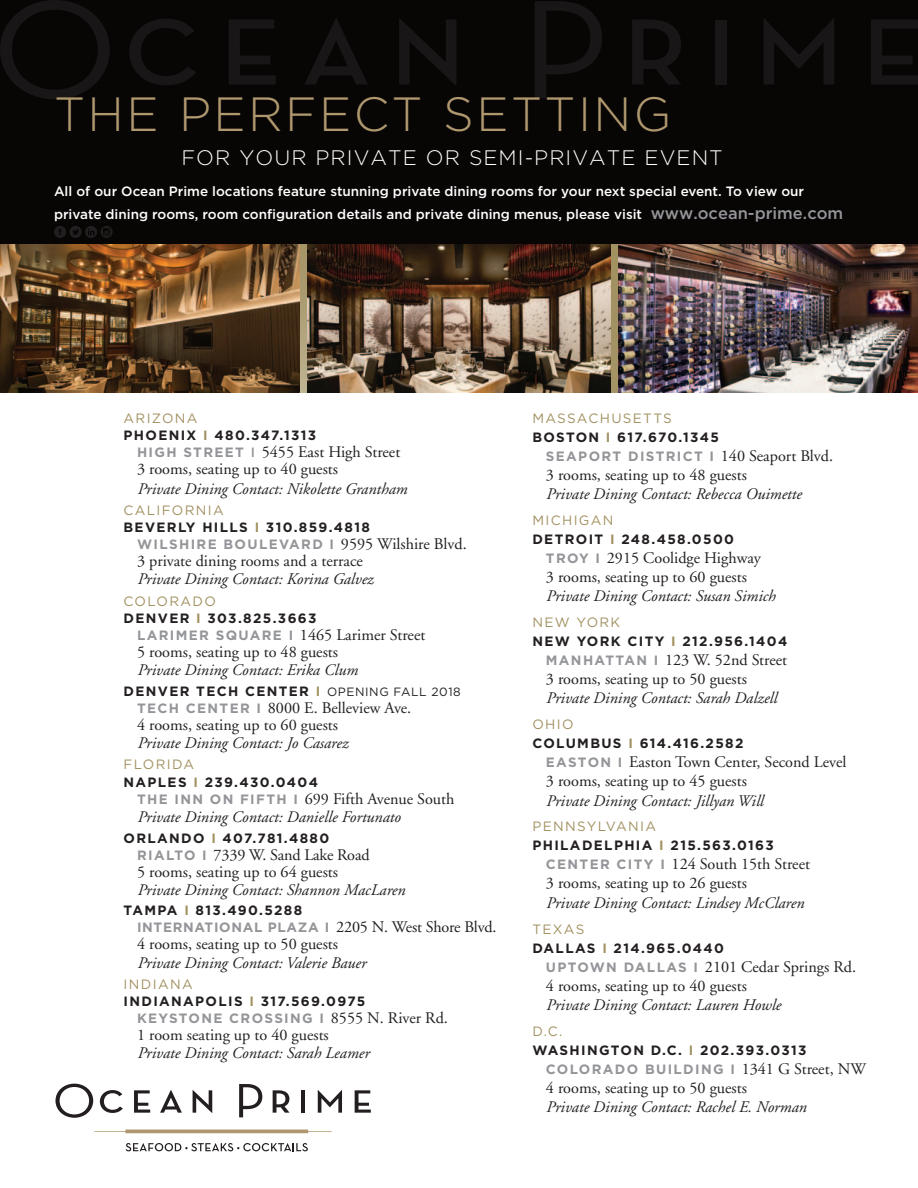
<style>
.page{position:relative;width:918px;height:1188px;background:#fff}
.page>*{position:absolute;margin:0;border:0;box-sizing:border-box;transform-origin:0 0}
.t1{font:300 48px "Gotham";letter-spacing:.05em;color:#af986e}
.t2{font:300 21px "Gotham";letter-spacing:.05em;color:#fff}
.t3{font:16.2px/17.1px "Adobe Garamond";color:#231f20}
.t4{font:italic 16.2px "Adobe Garamond";color:#231f20}
.t5{font:700 13.5px/17.1px "Gotham";letter-spacing:.1em;color:#231f20}
.t6{font:500 13.5px "Gotham";color:#fff}
.t7{font:13.5px "Gotham";letter-spacing:.1em;color:#a29161}
.s1{font-size:16.5px;color:#949599}
.s2{color:#a29161}
.s3{font-family:"Gotham";font-weight:700;font-size:13.5px;color:#949599}
.s4{font-family:"Gotham";font-weight:500;font-size:13.5px;color:#949599}
.s5{color:#949599}
.s6{font-family:"Adobe Garamond";font-weight:400;font-size:16.2px}
.s7{font-weight:400;font-size:12px}
</style>
<div class="page">
<div style="left:0;top:0;width:918px;height:362px;background:#080505"></div>
<svg style="left:0;top:0;width:110px;height:99px"></svg>
<svg style="left:129px;top:19px;width:67px;height:66px"></svg>
<svg style="left:229px;top:20px;width:47px;height:64px"></svg>
<svg style="left:305px;top:19px;width:62px;height:65px"></svg>
<svg style="left:399px;top:19px;width:57px;height:66px"></svg>
<svg style="left:535px;top:1px;width:67px;height:97px"></svg>
<svg style="left:632px;top:20px;width:49px;height:64px"></svg>
<div style="left:715px;top:20px;width:12px;height:64px;background:#181616"></div>
<svg style="left:764px;top:19px;width:70px;height:65px"></svg>
<svg style="left:871px;top:20px;width:47px;height:64px"></svg>
<svg style="left:54px;top:226px;width:59px;height:12px"></svg>
<img style="left:618px;top:244px;width:300px;height:149px">
<img style="left:0;top:244px;width:300px;height:149px">
<img style="left:308px;top:244px;width:302px;height:149px">
<svg style="left:94px;top:1130px;width:238px;height:3px"></svg>
<svg style="left:55px;top:1084px;width:38px;height:34px"></svg>
<svg style="left:100px;top:1090px;width:23px;height:23px"></svg>
<svg style="left:134px;top:1090px;width:16px;height:23px"></svg>
<svg style="left:160px;top:1090px;width:22px;height:23px"></svg>
<svg style="left:193px;top:1090px;width:19px;height:23px"></svg>
<svg style="left:239px;top:1084px;width:23px;height:33px"></svg>
<svg style="left:273px;top:1090px;width:17px;height:23px"></svg>
<hr style="left:301px;top:1090px;width:4px;height:23px;background:#231f20">
<svg style="left:318px;top:1090px;width:24px;height:23px"></svg>
<svg style="left:355px;top:1090px;width:16px;height:23px"></svg>
<svg style="left:126px;top:1143px;width:182px;height:8px"></svg>
<h1 class="t1" style="left:54px;top:88px;width:619px">THE PERFECT SETTING</h1>
<h2 class="t2" style="left:181px;top:146px;width:543px">FOR YOUR PRIVATE OR SEMI-PRIVATE EVENT</h2>
<p class="t6" style="left:54px;top:184px;width:752px">All of our Ocean Prime locations feature stunning private dining rooms for your next special event. To view our</p>
<p class="t6" style="left:54px;top:207px;width:791px">private dining rooms, room confguration details and private dining menus, please visit <span class="s1">www.ocean-prime.com</span></p>
<p class="t7" style="left:124px;top:410px;width:76px">ARIZONA</p>
<p class="t5" style="left:124px;top:426px;width:194px">PHOENIX <span class="s2">I</span> 480.347.1313</p>
<p class="t3" style="left:137px;top:444px;width:265px"><span class="s3">HIGH STREET</span> <span class="s4">I</span> 5455 East High Street<br>3 rooms, seating up to 40 guests</p>
<p class="t4" style="left:137px;top:480px;width:272px">Private Dining Contact: Nikolette Grantham</p>
<p class="t7" style="left:124px;top:503px;width:102px">CALIFORNIA</p>
<p class="t5" style="left:137px;top:518px;width:331px;text-indent:-14px">BEVERLY HILLS <span class="s2">I</span> 310.859.4818<br><span class="s5">WILSHIRE BOULEVARD I</span> <span class="s6">9595 Wilshire Blvd.</span></p>
<p class="t3" style="left:137px;top:553px;width:227px">3 private dining rooms and a terrace</p>
<p class="t4" style="left:137px;top:571px;width:238px">Private Dining Contact: Korina Galvez</p>
<p class="t7" style="left:124px;top:594px;width:94px">COLORADO</p>
<p class="t5" style="left:124px;top:609px;width:194px">DENVER <span class="s2">I</span> 303.825.3663</p>
<p class="t3" style="left:137px;top:627px;width:290px"><span class="s3">LARIMER SQUARE I</span> 1465 Larimer Street<br>5 rooms, seating up to 48 guests</p>
<p class="t4" style="left:137px;top:661px;width:222px">Private Dining Contact: Erika Clum</p>
<p class="t5" style="left:124px;top:682px;width:339px">DENVER TECH CENTER <span class="s2">I</span> <span class="s7">OPENING FALL 2018</span></p>
<p class="t3" style="left:137px;top:699px;width:276px"><span class="s3">TECH CENTER I</span> 8000 E. Belleview Ave.<br>4 rooms, seating up to 60 guests</p>
<p class="t4" style="left:137px;top:734px;width:212px">Private Dining Contact: Jo Casarez</p>
<p class="t7" style="left:124px;top:757px;width:72px">FLORIDA</p>
<p class="t5" style="left:124px;top:773px;width:196px">NAPLES <span class="s2">I</span> 239.430.0404</p>
<p class="t3" style="left:137px;top:791px;width:319px"><span class="s3">THE INN ON FIFTH I</span> 699 Fifth Avenue South</p>
<p class="t4" style="left:137px;top:809px;width:265px">Private Dining Contact: Danielle Fortunato</p>
<p class="t5" style="left:124px;top:829px;width:207px">ORLANDO <span class="s2">I</span> 407.781.4880</p>
<p class="t3" style="left:137px;top:846px;width:234px"><span class="s3">RIALTO I</span> 7339 W. Sand Lake Road<br>5 rooms, seating up to 64 guests</p>
<p class="t4" style="left:137px;top:881px;width:269px">Private Dining Contact: Shannon MacLaren</p>
<p class="t5" style="left:124px;top:902px;width:180px">TAMPA <span class="s2">I</span> 813.490.5288</p>
<p class="t3" style="left:137px;top:919px;width:361px"><span class="s3">INTERNATIONAL PLAZA I</span> 2205 N. West Shore Blvd.<br>4 rooms, seating up to 50 guests</p>
<p class="t4" style="left:137px;top:954px;width:231px">Private Dining Contact: Valerie Bauer</p>
<p class="t7" style="left:124px;top:977px;width:71px">INDIANA</p>
<p class="t5" style="left:137px;top:992px;width:312px;text-indent:-14px">INDIANAPOLIS <span class="s2">I</span> 317.569.0975<br><span class="s5">KEYSTONE CROSSING I</span> <span class="s6">8555 N. River Rd.</span></p>
<p class="t3" style="left:137px;top:1027px;width:193px">1 room seating up to 40 guests</p>
<p class="t4" style="left:137px;top:1045px;width:234px">Private Dining Contact: Sarah Leamer</p>
<p class="t7" style="left:532px;top:410px;width:141px">MASSACHUSETTS</p>
<p class="t5" style="left:546px;top:427px;width:289px;line-height:19px;text-indent:-14px">BOSTON <span class="s2">I</span> 617.670.1345<br><span class="s5">SEAPORT DISTRICT I</span> <span class="s6">140 Seaport Blvd.</span></p>
<p class="t3" style="left:546px;top:466px;width:203px">3 rooms, seating up to 48 guests</p>
<p class="t4" style="left:546px;top:485px;width:257px">Private Dining Contact: Rebecca Ouimette</p>
<p class="t7" style="left:532px;top:513px;width:83px">MICHIGAN</p>
<p class="t5" style="left:532px;top:530px;width:203px">DETROIT <span class="s2">I</span> 248.458.0500</p>
<p class="t3" style="left:546px;top:549px;width:217px;line-height:19px"><span class="s3">TROY I</span> 2915 Coolidge Highway<br>3 rooms, seating up to 60 guests</p>
<p class="t4" style="left:546px;top:587px;width:231px">Private Dining Contact: Susan Simich</p>
<p class="t7" style="left:532px;top:615px;width:89px">NEW YORK</p>
<p class="t5" style="left:532px;top:632px;width:256px">NEW YORK CITY <span class="s2">I</span> 212.956.1404</p>
<p class="t3" style="left:546px;top:651px;width:243px;line-height:19px"><span class="s3">MANHATTAN I</span> 123 W. 52nd Street<br>3 rooms, seating up to 50 guests</p>
<p class="t4" style="left:546px;top:690px;width:233px">Private Dining Contact: Sarah Dalzell</p>
<p class="t7" style="left:532px;top:717px;width:43px">OHIO</p>
<p class="t5" style="left:532px;top:735px;width:213px">COLUMBUS <span class="s2">I</span> 614.416.2582</p>
<p class="t3" style="left:546px;top:753px;width:302px;line-height:19px"><span class="s3">EASTON I</span> Easton Town Center, Second Level<br>3 rooms, seating up to 45 guests</p>
<p class="t4" style="left:546px;top:792px;width:219px">Private Dining Contact: Jillyan Will</p>
<p class="t7" style="left:532px;top:819px;width:125px">PENNSYLVANIA</p>
<p class="t5" style="left:532px;top:837px;width:243px">PHILADELPHIA <span class="s2">I</span> 215.563.0163</p>
<p class="t3" style="left:546px;top:855px;width:266px;line-height:19px"><span class="s3">CENTER CITY I</span> 124 South 15th Street<br>3 rooms, seating up to 26 guests</p>
<p class="t4" style="left:546px;top:894px;width:259px">Private Dining Contact: Lindsey McClaren</p>
<p class="t7" style="left:532px;top:921px;width:54px">TEXAS</p>
<p class="t5" style="left:532px;top:939px;width:193px">DALLAS <span class="s2">I</span> 214.965.0440</p>
<p class="t3" style="left:546px;top:957px;width:312px;line-height:19px"><span class="s3">UPTOWN DALLAS I</span> 2101 Cedar Springs Rd.<br>4 rooms, seating up to 40 guests</p>
<p class="t4" style="left:546px;top:996px;width:236px">Private Dining Contact: Lauren Howle</p>
<p class="t7" style="left:532px;top:1024px;width:32px">D.C.</p>
<p class="t5" style="left:546px;top:1040px;width:322px;line-height:19px;text-indent:-14px">WASHINGTON D.C. <span class="s2">I</span> 202.393.0313<br><span class="s5">COLORADO BUILDING I</span> <span class="s6">1341 G Street, NW</span></p>
<p class="t3" style="left:546px;top:1080px;width:203px">4 rooms, seating up to 50 guests</p>
<p class="t4" style="left:546px;top:1098px;width:262px">Private Dining Contact: Rachel E. Norman</p>
</div>
